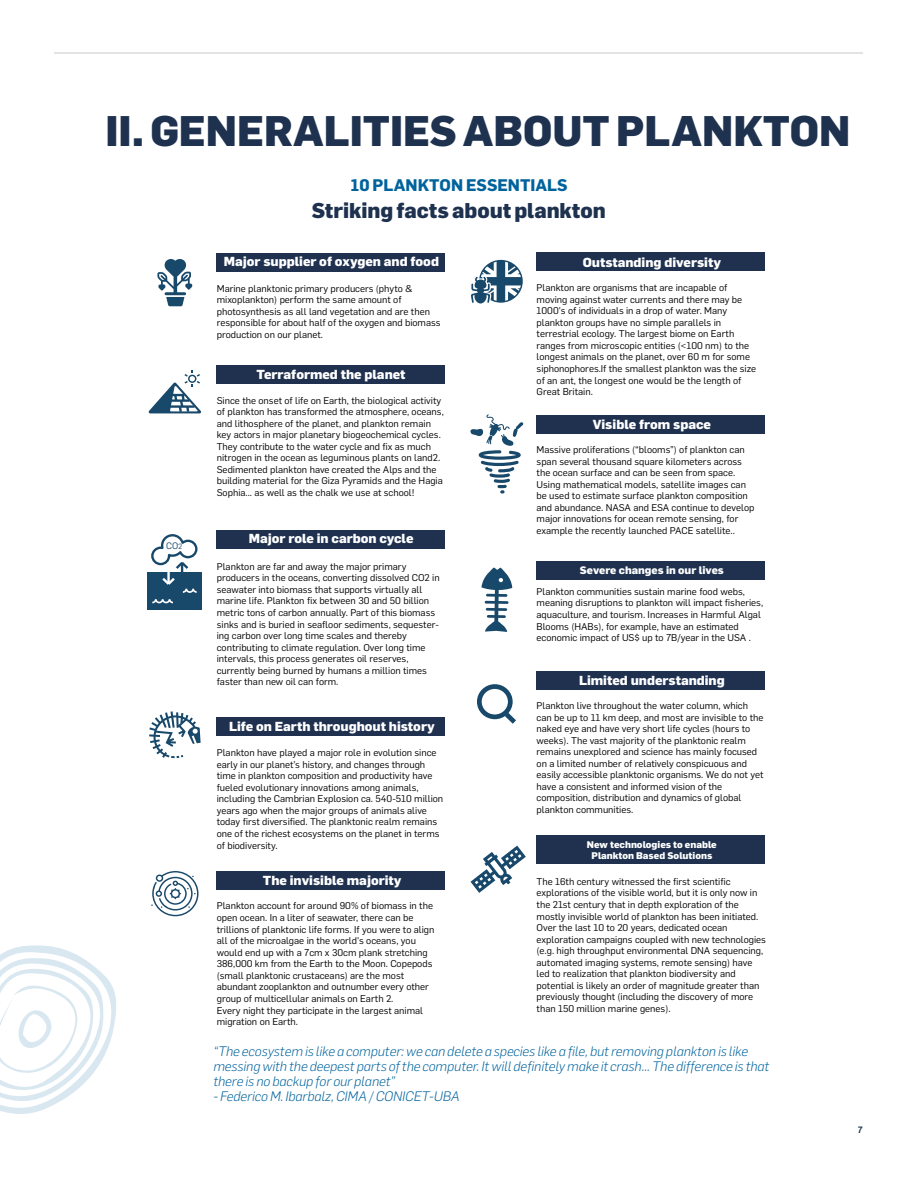
<style>
.page{position:relative;width:918px;height:1188px;background:#fff}
.page>*{position:absolute;margin:0;border:0;box-sizing:border-box;transform-origin:0 0}
.t1{font:800 42px "Flama";color:#1e3250}
.t2{font:800 35.55px "Flama";color:#1f314f}
.t3{font:800 21px "Flama";color:#1e3250}
.t4{font:700 16.5px "Flama";color:#00639d}
.t5{font:italic 300 13.5px/15px "Flama";color:#00639d}
.t6{font:800 12.9px "Flama";color:#fff}
.t7{font:800 10.65px "Flama";color:#fff}
.t8{font:9.6px/11.6px "Flama";color:#000}
.t9{font:800 9.45px/11.4px "Flama";color:#fff;text-align:center}
.t10{font:9.15px "Flama";color:#18486a}
.t11{font:500 9px "Flama";color:#1e3250}
.s1{font-size:7.5px}
</style>
<div class="page">
<hr style="left:54px;top:52px;width:809px;height:1px;background:#e2e3e4">
<svg style="left:1px;top:945px;width:115px;height:169px"></svg>
<div style="left:537px;top:415px;width:228px;height:19px;background:#1f314f"></div>
<div style="left:537px;top:561px;width:228px;height:19px;background:#1f314f"></div>
<div style="left:537px;top:671px;width:228px;height:19px;background:#1f314f"></div>
<div style="left:537px;top:836px;width:228px;height:28px;background:#1f314f"></div>
<div style="left:537px;top:252px;width:228px;height:19px;background:#1f314f"></div>
<div style="left:217px;top:871px;width:228px;height:19px;background:#1f314f"></div>
<div style="left:217px;top:365px;width:228px;height:19px;background:#1f314f"></div>
<div style="left:217px;top:253px;width:228px;height:19px;background:#1f314f"></div>
<svg style="left:157px;top:259px;width:36px;height:47px"></svg>
<svg style="left:148px;top:370px;width:53px;height:44px"></svg>
<div style="left:147px;top:573px;width:55px;height:37px;background:#18486a"></div>
<svg style="left:152px;top:599px;width:21px;height:4px"></svg>
<svg style="left:150px;top:534px;width:49px;height:59px"></svg>
<svg style="left:149px;top:711px;width:52px;height:47px"></svg>
<svg style="left:151px;top:871px;width:48px;height:45px"></svg>
<svg style="left:471px;top:260px;width:52px;height:44px"></svg>
<div style="left:477px;top:684px;width:36px;height:35px;border:5px solid #18486a;border-radius:50%"></div>
<svg style="left:500px;top:708px;width:16px;height:16px"></svg>
<svg style="left:481px;top:567px;width:31px;height:65px"></svg>
<svg style="left:470px;top:414px;width:53px;height:79px"></svg>
<div style="left:217px;top:530px;width:228px;height:18px;background:#1f314f"></div>
<div style="left:217px;top:717px;width:228px;height:19px;background:#1f314f"></div>
<svg style="left:471px;top:846px;width:55px;height:47px"></svg>
<img style="left:0;top:903px;width:1px;height:285px">
<h1 class="t1" style="left:106px;top:100px;width:746px">II. GENERALITIES ABOUT PLANKTON</h1>
<h3 class="t4" style="left:350px;top:175px;width:219px">10 PLANKTON ESSENTIALS</h3>
<p class="t10" style="left:166px;top:539px;width:18px">CO<span class="s1">2</span></p>
<h2 class="t2" style="left:215px;top:184px;width:505px">Striking facts about plankton</h2>
<h3 class="t6" style="left:224px;top:252px;width:217px">Major supplier of oxygen and food</h3>
<p class="t8" style="left:217px;top:282px;width:225px">Marine planktonic primary producers (phyto &amp; mixoplankton) perform the same amount of photosynthesis as all land vegetation and are then responsible for about half of the oxygen and biomass production on our planet.</p>
<h3 class="t6" style="left:256px;top:365px;width:151px">Terraformed the planet</h3>
<p class="t8" style="left:217px;top:394px;width:229px">Since the onset of life on Earth, the biological activity of plankton has transformed the atmosphere, oceans, and lithosphere of the planet, and plankton remain key actors in major planetary biogeochemical cycles.<br>They contribute to the water cycle and fix as much nitrogen in the ocean as leguminous plants on land2.<br>Sedimented plankton have created the Alps and the building material for the Giza Pyramids and the Hagia Sophia... as well as the chalk we use at school!</p>
<h3 class="t3" style="left:312px;top:195px;width:295px">Striking facts about plankton</h3>
<h3 class="t6" style="left:583px;top:253px;width:140px">Outstanding diversity</h3>
<p class="t8" style="left:537px;top:281px;width:221px">Plankton are organisms that are incapable of moving against water currents and there may be 1000's of individuals in a drop of water. Many plankton groups have no simple parallels in terrestrial ecology. The largest biome on Earth ranges from microscopic entities (&lt;100 nm) to the longest animals on the planet, over 60 m for some siphonophores.If the smallest plankton was the size of an ant, the longest one would be the length of Great Britain.</p>
<h3 class="t6" style="left:593px;top:415px;width:120px">Visible from space</h3>
<p class="t8" style="left:537px;top:443px;width:219px">Massive proliferations (“blooms”) of plankton can span several thousand square kilometers across the ocean surface and can be seen from space.<br>Using mathematical models, satellite images can be used to estimate surface plankton composition and abundance. NASA and ESA continue to develop major innovations for ocean remote sensing, for example the recently launched PACE satellite..</p>
<p class="t7" style="left:580px;top:562px;width:145px">Severe changes in our lives</p>
<p class="t8" style="left:537px;top:585px;width:228px">Plankton communities sustain marine food webs, meaning disruptions to plankton will impact fisheries, aquaculture, and tourism. Increases in Harmful Algal Blooms (HABs), for example, have an estimated economic impact of US$ up to 7B/year in the USA .</p>
<h3 class="t6" style="left:579px;top:671px;width:147px">Limited understanding</h3>
<p class="t8" style="left:537px;top:699px;width:228px">Plankton live throughout the water column, which can be up to 11 km deep, and most are invisible to the naked eye and have very short life cycles (hours to weeks). The vast majority of the planktonic realm remains unexplored and science has mainly focused on a limited number of relatively conspicuous and easily accessible planktonic organisms. We do not yet have a consistent and informed vision of the composition, distribution and dynamics of global plankton communities.</p>
<p class="t9" style="left:587px;top:838px;width:131px">New technologies to enable<br>Plankton Based Solutions</p>
<p class="t8" style="left:537px;top:875px;width:231px">The 16th century witnessed the first scientific explorations of the visible world, but it is only now in the 21st century that in depth exploration of the mostly invisible world of plankton has been initiated.<br>Over the last 10 to 20 years, dedicated ocean exploration campaigns coupled with new technologies (e.g. high throughput environmental DNA sequencing, automated imaging systems, remote sensing) have led to realization that plankton biodiversity and potential is likely an order of magnitude greater than previously thought (including the discovery of more than 150 million marine genes).</p>
<h3 class="t6" style="left:249px;top:529px;width:166px">Major role in carbon cycle</h3>
<p class="t8" style="left:217px;top:560px;width:224px">Plankton are far and away the major primary producers in the oceans, converting dissolved CO2 in seawater into biomass that supports virtually all marine life. Plankton fix between 30 and 50 billion metric tons of carbon annually. Part of this biomass sinks and is buried in seafloor sediments, sequester&shy;ing carbon over long time scales and thereby contributing to climate regulation. Over long time intervals, this process generates oil reserves, currently being burned by humans a million times faster than new oil can form.</p>
<h3 class="t6" style="left:229px;top:717px;width:207px">Life on Earth throughout history</h3>
<p class="t8" style="left:217px;top:746px;width:228px">Plankton have played a major role in evolution since early in our planet’s history, and changes through time in plankton composition and productivity have fueled evolutionary innovations among animals, including the Cambrian Explosion ca. 540-510 million years ago when the major groups of animals alive today first diversified. The planktonic realm remains one of the richest ecosystems on the planet in terms of biodiversity.</p>
<h3 class="t6" style="left:263px;top:871px;width:140px">The invisible majority</h3>
<p class="t8" style="left:217px;top:900px;width:219px">Plankton account for around 90% of biomass in the open ocean. In a liter of seawater, there can be trillions of planktonic life forms. If you were to align all of the microalgae in the world's oceans, you would end up with a 7cm x 30cm plank stretching 386,000 km from the Earth to the Moon. Copepods (small planktonic crustaceans) are the most abundant zooplankton and outnumber every other group of multicellular animals on Earth 2.<br>Every night they participate in the largest animal migration on Earth.</p>
<p class="t5" style="left:213px;top:1043px;width:558px">“The ecosystem is like a computer: we can delete a species like a file, but removing plankton is like messing with the deepest parts of the computer. It will definitely make it crash... The difference is that there is no backup for our planet”</p>
<h3 class="t5" style="left:213px;top:1088px;width:248px">- Federico M. Ibarbalz, CIMA / CONICET-UBA</h3>
<p class="t11" style="left:858px;top:1123px;width:7px">7</p>
</div>
